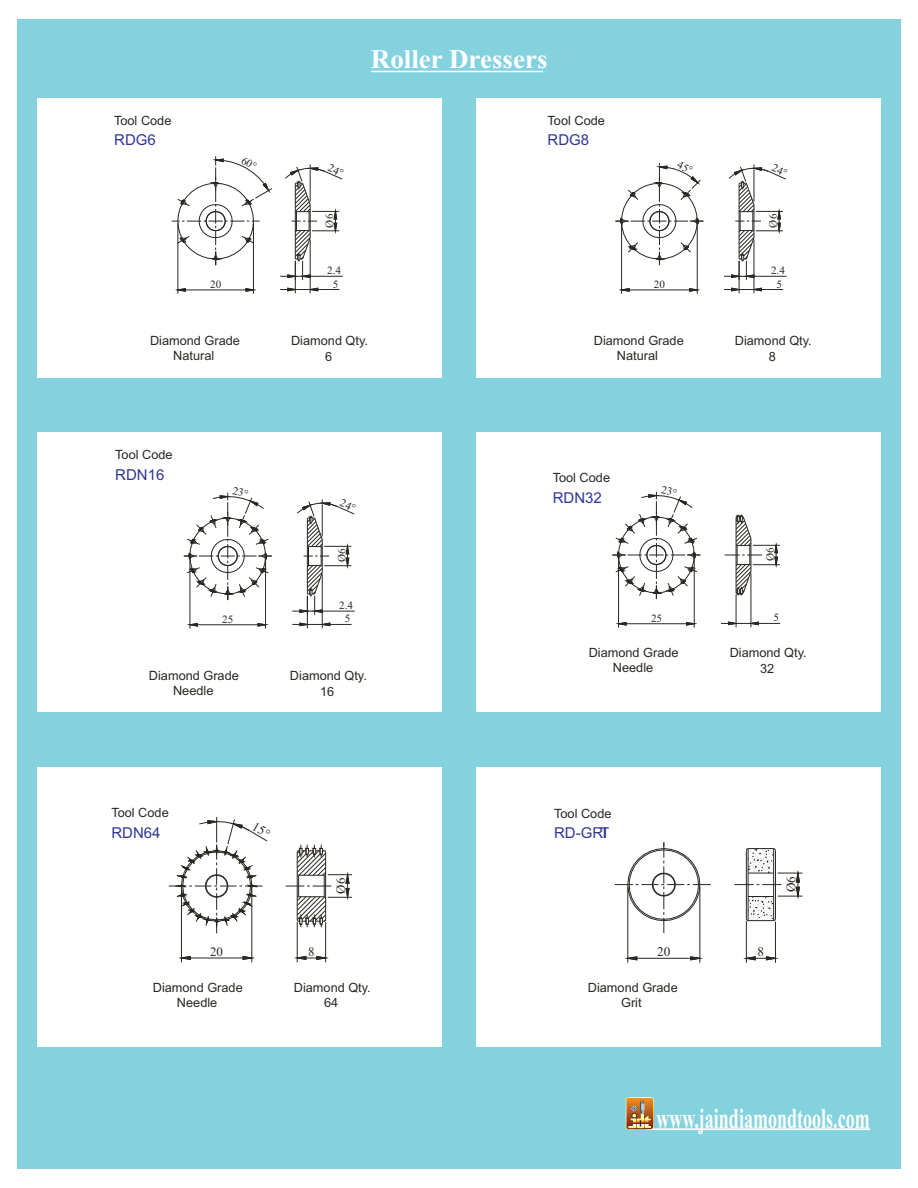
<style>
.page{position:relative;width:918px;height:1188px;background:#fff}
.page>*{position:absolute;margin:0;border:0;box-sizing:border-box;transform-origin:0 0}
.t1{font:700 28.65px "Times New Roman";color:#fff;scale:.63 1}
.t2{font:700 27px "Times New Roman";color:#fff}
.t3{font:15px "Arial";color:#313793}
.t4{font:13.2px "Times New Roman";color:#2a2723}
.t5{font:12.9px "Times New Roman";color:#2a2723}
.t6{font:12.75px/14.7px "Arial";color:#2a2723;text-align:center}
.t7{font:11.1px "Times New Roman";color:#2a2723}
</style>
<div class="page">
<div style="left:17px;top:19px;width:884px;height:1150px;background:#83d2dd"></div>
<svg style="left:626px;top:1097px;width:244px;height:33px"></svg>
<hr style="left:371px;top:71px;width:172px;height:1px;background:#fff">
<div style="left:476px;top:768px;width:405px;height:279px;background:#fff"></div>
<hr style="left:628px;top:887px;width:1px;height:76px;background:#2a2723">
<hr style="left:700px;top:887px;width:1px;height:76px;background:#2a2723">
<hr style="left:637px;top:958px;width:54px;height:1px;background:#2a2723">
<svg style="left:626px;top:956px;width:11px;height:4px"></svg>
<svg style="left:615px;top:842px;width:96px;height:91px"></svg>
<svg style="left:690px;top:956px;width:12px;height:4px"></svg>
<hr style="left:746px;top:921px;width:1px;height:42px;background:#2a2723">
<hr style="left:775px;top:922px;width:1px;height:41px;background:#2a2723">
<svg style="left:744px;top:956px;width:33px;height:4px"></svg>
<svg style="left:734px;top:848px;width:68px;height:73px"></svg>
<div style="left:476px;top:433px;width:405px;height:279px;background:#fff"></div>
<hr style="left:618px;top:557px;width:1px;height:71px;background:#2a2723">
<hr style="left:694px;top:557px;width:1px;height:71px;background:#2a2723">
<hr style="left:626px;top:623px;width:61px;height:1px;background:#2a2723">
<svg style="left:617px;top:622px;width:10px;height:3px"></svg>
<svg style="left:686px;top:622px;width:10px;height:3px"></svg>
<hr style="left:736px;top:595px;width:1px;height:32px;background:#2a2723">
<hr style="left:751px;top:573px;width:1px;height:54px;background:#2a2723">
<svg style="left:721px;top:622px;width:59px;height:3px"></svg>
<svg style="left:725px;top:515px;width:55px;height:80px"></svg>
<div style="left:476px;top:98px;width:405px;height:279px;background:#fff"></div>
<hr style="left:621px;top:223px;width:1px;height:71px;background:#2a2723">
<hr style="left:697px;top:223px;width:1px;height:71px;background:#2a2723">
<hr style="left:629px;top:290px;width:61px;height:1px;background:#2a2723">
<svg style="left:620px;top:288px;width:10px;height:4px"></svg>
<svg style="left:689px;top:288px;width:10px;height:4px"></svg>
<hr style="left:739px;top:261px;width:1px;height:32px;background:#2a2723">
<hr style="left:754px;top:240px;width:1px;height:53px;background:#2a2723">
<svg style="left:724px;top:288px;width:59px;height:3px"></svg>
<div style="left:37px;top:768px;width:405px;height:279px;background:#fff"></div>
<hr style="left:181px;top:888px;width:1px;height:74px;background:#2a2723">
<hr style="left:252px;top:888px;width:1px;height:74px;background:#2a2723">
<hr style="left:190px;top:958px;width:53px;height:1px;background:#2a2723">
<svg style="left:179px;top:956px;width:12px;height:4px"></svg>
<svg style="left:243px;top:956px;width:11px;height:4px"></svg>
<hr style="left:297px;top:922px;width:1px;height:40px;background:#2a2723">
<hr style="left:325px;top:922px;width:1px;height:40px;background:#2a2723">
<svg style="left:295px;top:956px;width:33px;height:4px"></svg>
<svg style="left:286px;top:845px;width:66px;height:82px"></svg>
<div style="left:37px;top:433px;width:405px;height:279px;background:#fff"></div>
<hr style="left:190px;top:558px;width:1px;height:71px;background:#2a2723">
<hr style="left:265px;top:558px;width:1px;height:71px;background:#2a2723">
<hr style="left:197px;top:625px;width:61px;height:1px;background:#2a2723">
<svg style="left:188px;top:623px;width:10px;height:3px"></svg>
<svg style="left:258px;top:623px;width:10px;height:3px"></svg>
<hr style="left:307px;top:596px;width:1px;height:32px;background:#2a2723">
<hr style="left:322px;top:574px;width:1px;height:54px;background:#2a2723">
<svg style="left:292px;top:623px;width:60px;height:3px"></svg>
<div style="left:37px;top:98px;width:405px;height:279px;background:#fff"></div>
<hr style="left:295px;top:261px;width:1px;height:32px;background:#2a2723">
<hr style="left:310px;top:240px;width:1px;height:53px;background:#2a2723">
<svg style="left:280px;top:288px;width:59px;height:3px"></svg>
<hr style="left:178px;top:223px;width:1px;height:71px;background:#2a2723">
<hr style="left:253px;top:223px;width:1px;height:71px;background:#2a2723">
<hr style="left:185px;top:290px;width:61px;height:1px;background:#2a2723">
<svg style="left:176px;top:288px;width:10px;height:4px"></svg>
<svg style="left:246px;top:288px;width:9px;height:4px"></svg>
<svg style="left:612px;top:491px;width:88px;height:108px"></svg>
<svg style="left:615px;top:163px;width:88px;height:103px"></svg>
<svg style="left:724px;top:164px;width:63px;height:116px"></svg>
<svg style="left:169px;top:817px;width:99px;height:117px"></svg>
<svg style="left:292px;top:499px;width:63px;height:116px"></svg>
<svg style="left:184px;top:492px;width:88px;height:108px"></svg>
<svg style="left:280px;top:164px;width:63px;height:116px"></svg>
<svg style="left:172px;top:156px;width:100px;height:110px"></svg>
<p class="t6" style="left:114px;top:114px;width:59px">Tool Code</p>
<p class="t3" style="left:114px;top:134px;width:43px">RDG6</p>
<p class="t7" style="left:210px;top:280px;width:13px">20</p>
<h2 class="t2" style="left:371px;top:49px;width:178px">Roller Dressers</h2>
<p class="t6" style="left:548px;top:114px;width:59px">Tool Code</p>
<p class="t3" style="left:548px;top:134px;width:43px">RDG8</p>
<p class="t7" style="left:326px;top:228px;width:15px;rotate:-90deg">Ø6</p>
<p class="t7" style="left:769px;top:228px;width:15px;rotate:-90deg">Ø6</p>
<p class="t7" style="left:327px;top:267px;width:15px">2.4</p>
<p class="t7" style="left:771px;top:267px;width:15px">2.4</p>
<p class="t7" style="left:333px;top:280px;width:7px">5</p>
<p class="t7" style="left:654px;top:280px;width:13px">20</p>
<p class="t7" style="left:776px;top:280px;width:7px">5</p>
<p class="t6" style="left:150px;top:335px;width:91px">Diamond Grade<br>Natural</p>
<p class="t6" style="left:291px;top:334px;width:79px;line-height:15.5px">Diamond Qty.<br>6</p>
<p class="t6" style="left:115px;top:449px;width:59px">Tool Code</p>
<p class="t3" style="left:115px;top:469px;width:51px">RDN16</p>
<p class="t7" style="left:222px;top:615px;width:13px">25</p>
<p class="t7" style="left:338px;top:562px;width:15px;rotate:-90deg">Ø6</p>
<p class="t7" style="left:339px;top:601px;width:15px">2.4</p>
<p class="t7" style="left:345px;top:615px;width:7px">5</p>
<p class="t6" style="left:149px;top:669px;width:91px">Diamond Grade<br>Needle</p>
<p class="t6" style="left:290px;top:669px;width:79px;line-height:15.5px">Diamond Qty.<br>16</p>
<p class="t6" style="left:111px;top:807px;width:59px">Tool Code</p>
<p class="t3" style="left:111px;top:827px;width:51px">RDN64</p>
<p class="t5" style="left:336px;top:894px;width:17px;rotate:-90deg">Ø6</p>
<p class="t5" style="left:210px;top:947px;width:14px">20</p>
<p class="t5" style="left:308px;top:947px;width:8px">8</p>
<p class="t6" style="left:153px;top:981px;width:91px">Diamond Grade<br>Needle</p>
<p class="t6" style="left:294px;top:981px;width:79px;line-height:15.5px">Diamond Qty.<br>64</p>
<p class="t6" style="left:594px;top:335px;width:91px">Diamond Grade<br>Natural</p>
<p class="t6" style="left:735px;top:334px;width:79px;line-height:15.5px">Diamond Qty.<br>8</p>
<p class="t6" style="left:553px;top:472px;width:59px">Tool Code</p>
<p class="t3" style="left:553px;top:492px;width:51px">RDN32</p>
<p class="t7" style="left:651px;top:614px;width:13px">25</p>
<p class="t7" style="left:766px;top:561px;width:15px;rotate:-90deg">Ø6</p>
<p class="t7" style="left:773px;top:614px;width:7px">5</p>
<p class="t6" style="left:589px;top:646px;width:91px">Diamond Grade<br>Needle</p>
<p class="t6" style="left:730px;top:646px;width:79px;line-height:15.5px">Diamond Qty.<br>32</p>
<p class="t6" style="left:554px;top:807px;width:59px">Tool Code</p>
<p class="t3" style="left:554px;top:828px;width:57px">RD-GRIT</p>
<p class="t4" style="left:657px;top:947px;width:15px">20</p>
<p class="t4" style="left:758px;top:947px;width:8px">8</p>
<p class="t6" style="left:588px;top:982px;width:91px">Diamond Grade<br>Grit</p>
<p class="t4" style="left:786px;top:892px;width:18px;rotate:-90deg">Ø6</p>
<h1 class="t1" style="left:656px;top:1109px;width:340px">www.jaindiamondtools.com</h1>
</div>
